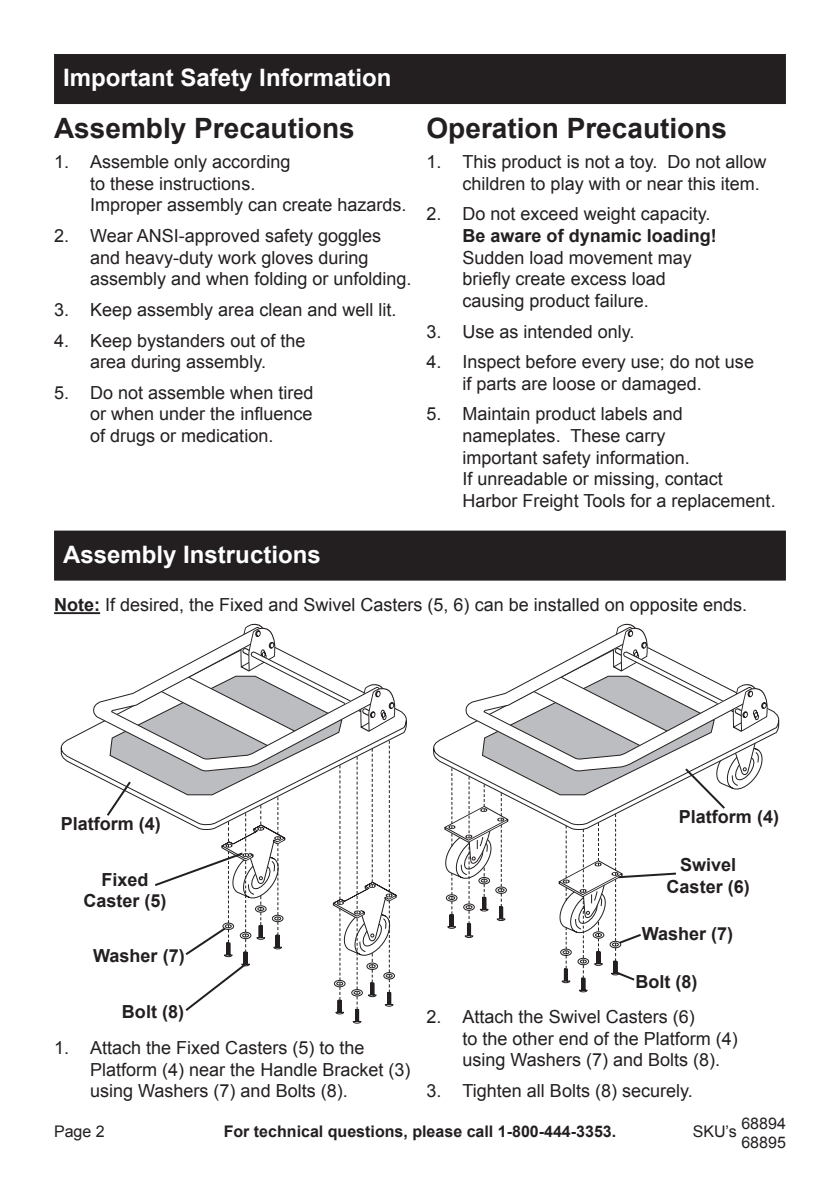
<style>
.page{position:relative;width:840px;height:1191px;background:#fff}
.page>*{position:absolute;margin:0;border:0;box-sizing:border-box;transform-origin:0 0}
.Header_0931{font:700 28px "Arial";color:#231f20}
.Section_Headers_0931{font:700 24px "Arial";color:#fff}
.Numbered{font:18px/21.6px "Arial";color:#231f20}
.t1{font:700 18px/21.6px "Arial";color:#231f20;text-align:center}
.t2{font:700 16px "Arial";color:#231f20}
.t3{font:16px/19.2px "Arial";color:#231f20}
.s1{font-weight:700}
</style>
<div class="page">
<div style="left:54px;top:54px;width:731px;height:50px;background:#231f20"></div>
<div style="left:54px;top:530px;width:731px;height:50px;background:#231f20"></div>
<hr style="left:54px;top:612px;width:46px;height:2px;background:#231f20">
<svg style="left:60px;top:710px;width:347px;height:71px"></svg>
<svg style="left:91px;top:700px;width:14px;height:72px"></svg>
<svg style="left:105px;top:623px;width:294px;height:401px"></svg>
<svg style="left:441px;top:623px;width:330px;height:370px"></svg>
<p class="Section_Headers_0931" style="left:63px;top:62px;width:330px">Important Safety Information</p>
<p class="Header_0931" style="left:54px;top:109px;width:302px">Assembly Precautions</p>
<p class="Numbered" style="left:90px;top:151px;width:318px;text-indent:-36px">1. Assemble only according<br>to these instructions.<br>Improper assembly can create hazards.</p>
<p class="Numbered" style="left:90px;top:225px;width:323px;text-indent:-36px">2. Wear ANSI-approved safety goggles and heavy-duty work gloves during assembly and when folding or unfolding.</p>
<p class="Numbered" style="left:54px;top:299px;width:344px">3. Keep assembly area clean and well lit.</p>
<p class="Numbered" style="left:54px;top:329px;width:253px;text-align:center">4. Keep bystanders out of the area during assembly.</p>
<p class="Numbered" style="left:90px;top:382px;width:225px;text-align:justify;text-indent:-36px">5. Do not assemble when tired or when under the influence of drugs or medication.</p>
<p class="Header_0931" style="left:426px;top:109px;width:302px">Operation Precautions</p>
<p class="Numbered" style="left:462px;top:151px;width:305px;text-indent:-36px">1. This product is not a toy. Do not allow children to play with or near this item.</p>
<p class="Numbered" style="left:462px;top:203px;width:256px;text-indent:-36px">2. Do not exceed weight capacity.<br><span class="s1">Be aware of dynamic loading!<br></span>Sudden load movement may briefly create excess load causing product failure.</p>
<p class="Numbered" style="left:426px;top:320px;width:209px">3. Use as intended only.</p>
<p class="Numbered" style="left:462px;top:351px;width:293px;text-indent:-36px">4. Inspect before every use; do not use if parts are loose or damaged.</p>
<p class="Numbered" style="left:462px;top:403px;width:314px;text-indent:-36px">5. Maintain product labels and nameplates. These carry<br>important safety information.<br>If unreadable or missing, contact<br>Harbor Freight Tools for a replacement.</p>
<p class="Section_Headers_0931" style="left:63px;top:538px;width:259px">Assembly Instructions</p>
<p class="Numbered" style="left:54px;top:594px;width:694px"><span class="s1">Note:</span> If desired, the Fixed and Swivel Casters (5, 6) can be installed on opposite ends.</p>
<p class="t1" style="left:61px;top:814px;width:102px">Platform (4)</p>
<p class="t1" style="left:83px;top:869px;width:85px">Fixed<br>Caster (5)</p>
<p class="t1" style="left:93px;top:946px;width:93px">Washer (7)</p>
<p class="t1" style="left:122px;top:1001px;width:63px">Bolt (8)</p>
<p class="Numbered" style="left:90px;top:1037px;width:322px;text-indent:-36px">1. Attach the Fixed Casters (5) to the<br>Platform (4) near the Handle Bracket (3) using Washers (7) and Bolts (8).</p>
<p class="t1" style="left:678px;top:807px;width:102px">Platform (4)</p>
<p class="t1" style="left:666px;top:854px;width:85px">Swivel<br>Caster (6)</p>
<p class="t1" style="left:641px;top:924px;width:93px">Washer (7)</p>
<p class="t1" style="left:635px;top:971px;width:63px">Bolt (8)</p>
<p class="Numbered" style="left:462px;top:1006px;width:277px;text-indent:-36px">2. Attach the Swivel Casters (6)<br>to the other end of the Platform (4) using Washers (7) and Bolts (8).</p>
<p class="Numbered" style="left:426px;top:1079px;width:268px">3. Tighten all Bolts (8) securely.</p>
<p class="t3" style="left:54px;top:1121px;width:52px">Page 2</p>
<p class="t2" style="left:223px;top:1120px;width:394px">For technical questions, please call 1-800-444-3353.</p>
<p class="t3" style="left:692px;top:1121px;width:46px">SKU’s</p>
<p class="t3" style="left:741px;top:1113px;width:46px">68894<br>68895</p>
</div>
